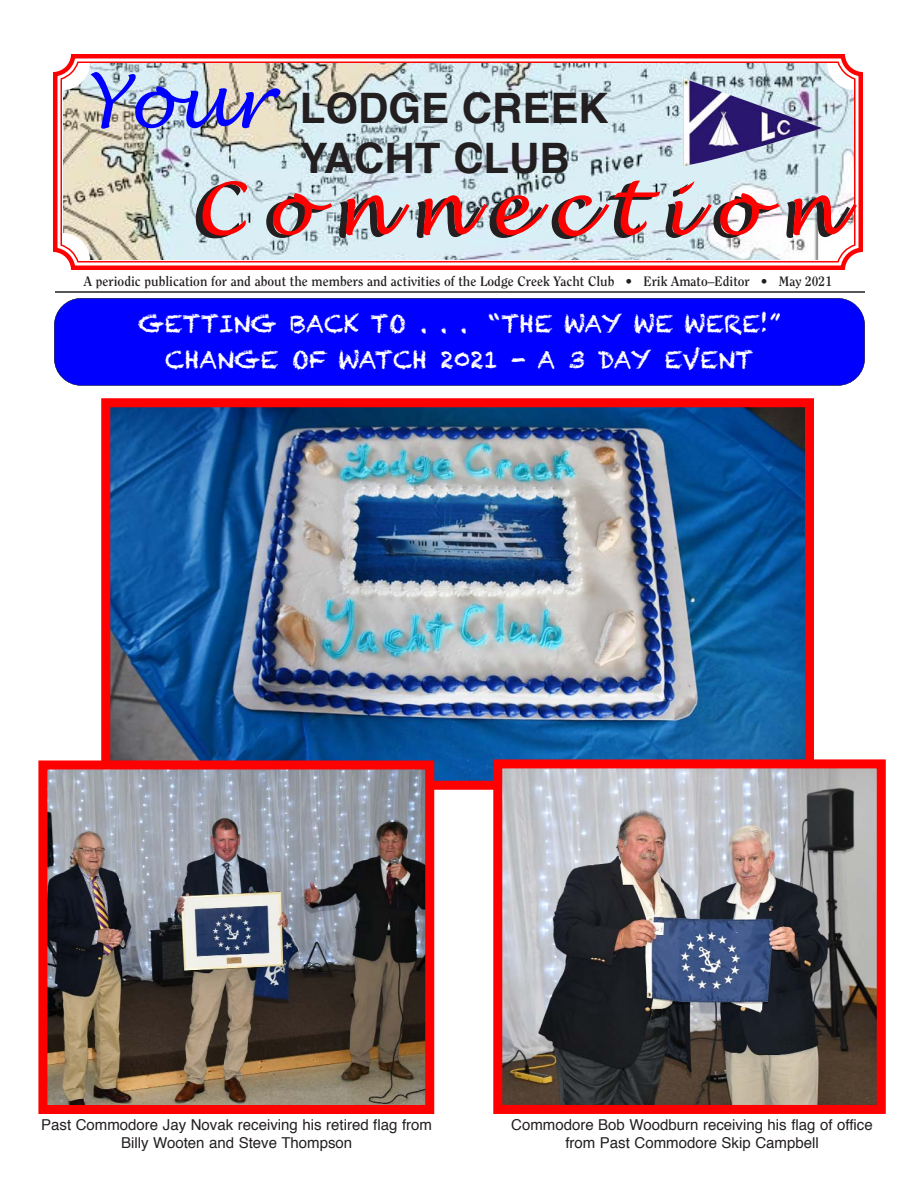
<style>
.page{position:relative;width:918px;height:1188px;background:#fff}
.page>*{position:absolute;margin:0;border:0;box-sizing:border-box;transform-origin:0 0}
.t1{font:italic 72px "Lucida Handwriting";letter-spacing:.27em;color:#f00}
.t2{font:italic 72px "Lucida Handwriting";color:#00f}
.t3{font:700 42px/50.4px "Helvetica";color:#231f20}
.t4{font:24px/36.3px "Chalkduster";color:#fff;text-align:center}
.t5{font:15px/18px "Helvetica";color:#231f20;text-align:center}
.t6{font:700 13.5px "Clearface";color:#231f20}
</style>
<div class="page">
<svg style="left:53px;top:54px;width:810px;height:216px"></svg>
<svg style="left:60px;top:61px;width:796px;height:203px;background:#d1d8da"></svg>
<hr style="left:55px;top:291px;width:810px;height:2px;background:#231f20">
<svg style="left:682px;top:70px;width:140px;height:96px"></svg>
<img style="left:683px;top:76px;width:139px;height:90px">
<div style="left:54px;top:298px;width:811px;height:88px;background:#00f;border-radius:27px"></div>
<div style="left:54px;top:298px;width:811px;height:88px;border:1px solid #231f20;border-radius:27px"></div>
<img style="left:111px;top:408px;width:693px;height:372px">
<div style="left:101px;top:398px;width:713px;height:392px;border:9px solid #f00"></div>
<img style="left:503px;top:769px;width:373px;height:335px">
<div style="left:493px;top:759px;width:393px;height:355px;border:9px solid #f00"></div>
<img style="left:48px;top:770px;width:376px;height:334px">
<div style="left:38px;top:760px;width:396px;height:354px;border:9px solid #f00"></div>
<h1 class="t2" style="left:85px;top:66px;width:187px">Your</h1>
<h2 class="t3" style="left:300px;top:86px;width:311px">LODGE CREEK<br>YACHT CLUB</h2>
<h1 class="t1" style="left:194px;top:173px;width:645px">Connection</h1>
<p class="t6" style="left:84px;top:276px;width:750px">A periodic publication for and about the members and activities of the Lodge Creek Yacht Club • Erik Amato–Editor • May 2021</p>
<h3 class="t4" style="left:138px;top:307px;width:644px">GETTING BACK TO . . . “THE WAY WE WERE!”<br>CHANGE OF WATCH 2021 - A 3 DAY EVENT</h3>
<p class="t5" style="left:41px;top:1117px;width:392px">Past Commodore Jay Novak receiving his retired flag from<br>Billy Wooten and Steve Thompson</p>
<p class="t5" style="left:511px;top:1117px;width:363px">Commodore Bob Woodburn receiving his flag of office from Past Commodore Skip Campbell</p>
</div>
